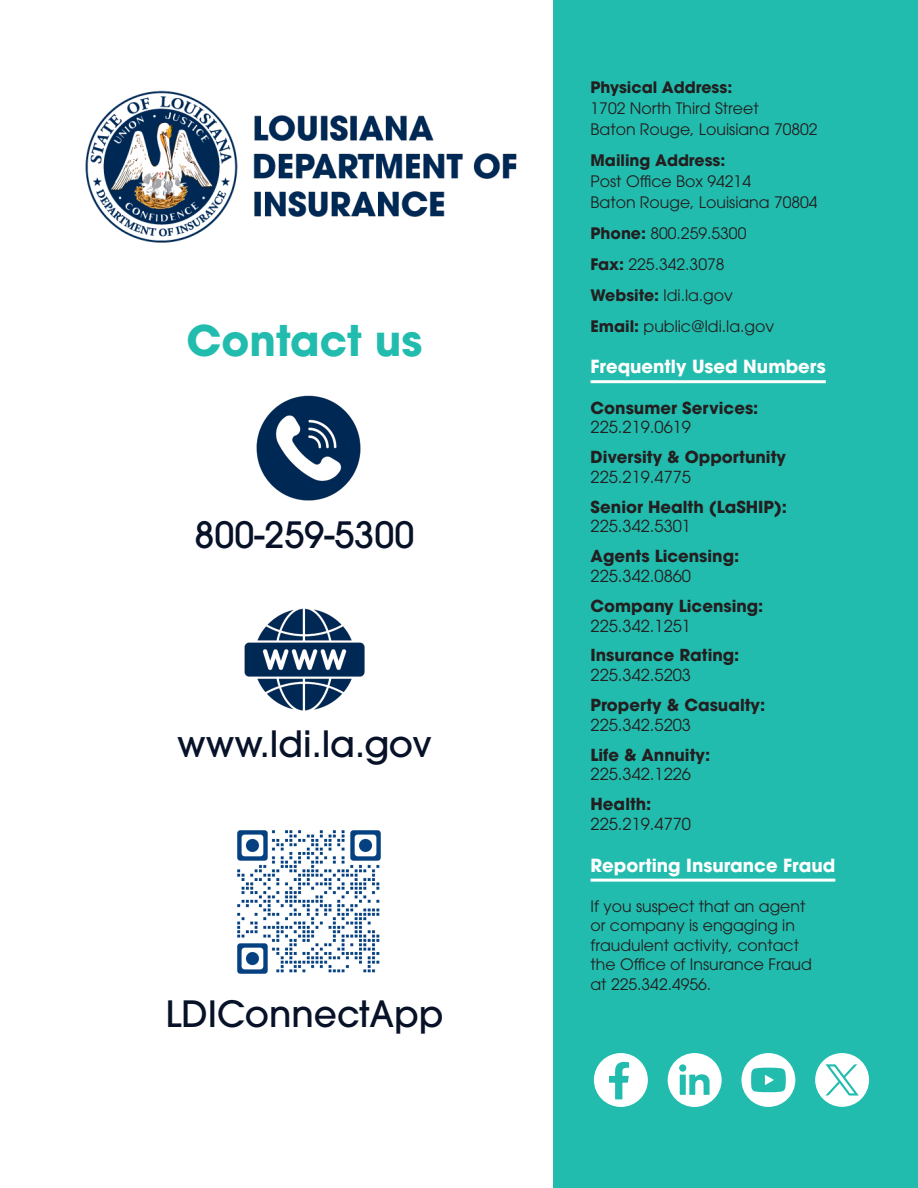
<style>
.page{position:relative;width:918px;height:1188px;background:#fff}
.page>*{position:absolute;margin:0;border:0;box-sizing:border-box;transform-origin:0 0}
.t1{font:700 42px "ITC Avant Garde Pro";color:#22bcae}
.t2{font:500 36px "ITC Avant Garde Pro";color:#071229}
.contactHeader_rule{font:700 18px "ITC Avant Garde Pro";color:#fff}
.contactInfo_bold{font:700 16.5px/19.8px "ITC Avant Garde Pro";color:#231f20}
.contactInfo_basic{font:16.5px "ITC Avant Garde Pro";color:#231f20}
.t3{font:15.75px/19.5px "ITC Avant Garde Pro";color:#231f20}
.t4{font:700 15.75px "ITC Avant Garde Pro";color:#231f20}
.s1{font-weight:700}
.s2{font-weight:400}
</style>
<div class="page">
<div style="left:554px;top:0;width:364px;height:1188px;background:#22bcae"></div>
<img style="left:85px;top:90px;width:432px;height:153px">
<svg style="left:594px;top:1053px;width:54px;height:54px"></svg>
<svg style="left:668px;top:1053px;width:54px;height:54px"></svg>
<svg style="left:741px;top:1053px;width:54px;height:54px"></svg>
<svg style="left:815px;top:1053px;width:54px;height:54px"></svg>
<hr style="left:591px;top:380px;width:235px;height:3px;background:#fff">
<hr style="left:591px;top:879px;width:244px;height:3px;background:#fff">
<img style="left:244px;top:608px;width:121px;height:103px">
<img style="left:237px;top:830px;width:144px;height:144px">
<img style="left:256px;top:395px;width:105px;height:106px">
<p class="t1" style="left:187px;top:313px;width:237px">Contact us</p>
<p class="t2" style="left:195px;top:512px;width:221px">800-259-5300</p>
<p class="t2" style="left:177px;top:721px;width:256px">www.ldi.la.gov</p>
<p class="t2" style="left:166px;top:991px;width:280px">LDIConnectApp</p>
<p class="t4" style="left:591px;top:76px;width:143px">Physical Address:</p>
<p class="t3" style="left:591px;top:97px;width:229px;line-height:21px">1702 North Third Street<br>Baton Rouge, Louisiana 70802</p>
<p class="t3" style="left:591px;top:149px;width:229px;line-height:21px"><span class="s1">Mailing Address:<br></span>Post Office Box 94214<br>Baton Rouge, Louisiana 70804</p>
<p class="t3" style="left:591px;top:223px;width:157px"><span class="s1">Phone:</span> 800.259.5300</p>
<p class="t3" style="left:591px;top:254px;width:135px"><span class="s1">Fax:</span> 225.342.3078</p>
<p class="t3" style="left:591px;top:285px;width:144px"><span class="s1">Website:</span> ldi.la.gov</p>
<p class="t3" style="left:591px;top:316px;width:185px"><span class="s1">Email:</span> public@ldi.la.gov</p>
<p class="contactHeader_rule" style="left:591px;top:355px;width:237px">Frequently Used Numbers</p>
<p class="contactInfo_bold" style="left:591px;top:397px;width:169px">Consumer Services:<br><span class="s2">225.219.0619</span></p>
<p class="contactInfo_bold" style="left:591px;top:447px;width:197px">Diversity &amp; Opportunity<br><span class="s2">225.219.4775</span></p>
<p class="contactInfo_bold" style="left:591px;top:497px;width:198px">Senior Health (LaSHIP):<br><span class="s2">225.342.5301</span></p>
<p class="contactInfo_bold" style="left:591px;top:546px;width:150px">Agents Licensing:<br><span class="s2">225.342.0860</span></p>
<p class="contactInfo_bold" style="left:591px;top:596px;width:174px">Company Licensing:<br><span class="s2">225.342.1251</span></p>
<p class="contactInfo_bold" style="left:591px;top:645px;width:150px">Insurance Rating:<br><span class="s2">225.342.5203</span></p>
<p class="contactInfo_bold" style="left:591px;top:695px;width:176px">Property &amp; Casualty:<br><span class="s2">225.342.5203</span></p>
<p class="contactInfo_bold" style="left:591px;top:744px;width:121px">Life &amp; Annuity:<br><span class="s2">225.342.1226</span></p>
<p class="contactInfo_bold" style="left:591px;top:794px;width:62px">Health:</p>
<p class="contactInfo_basic" style="left:591px;top:814px;width:102px">225.219.4770</p>
<p class="contactHeader_rule" style="left:591px;top:853px;width:246px">Reporting Insurance Fraud</p>
<p class="t3" style="left:591px;top:896px;width:223px">If you suspect that an agent or company is engaging in fraudulent activity, contact the Office of Insurance Fraud at 225.342.4956.</p>
</div>
